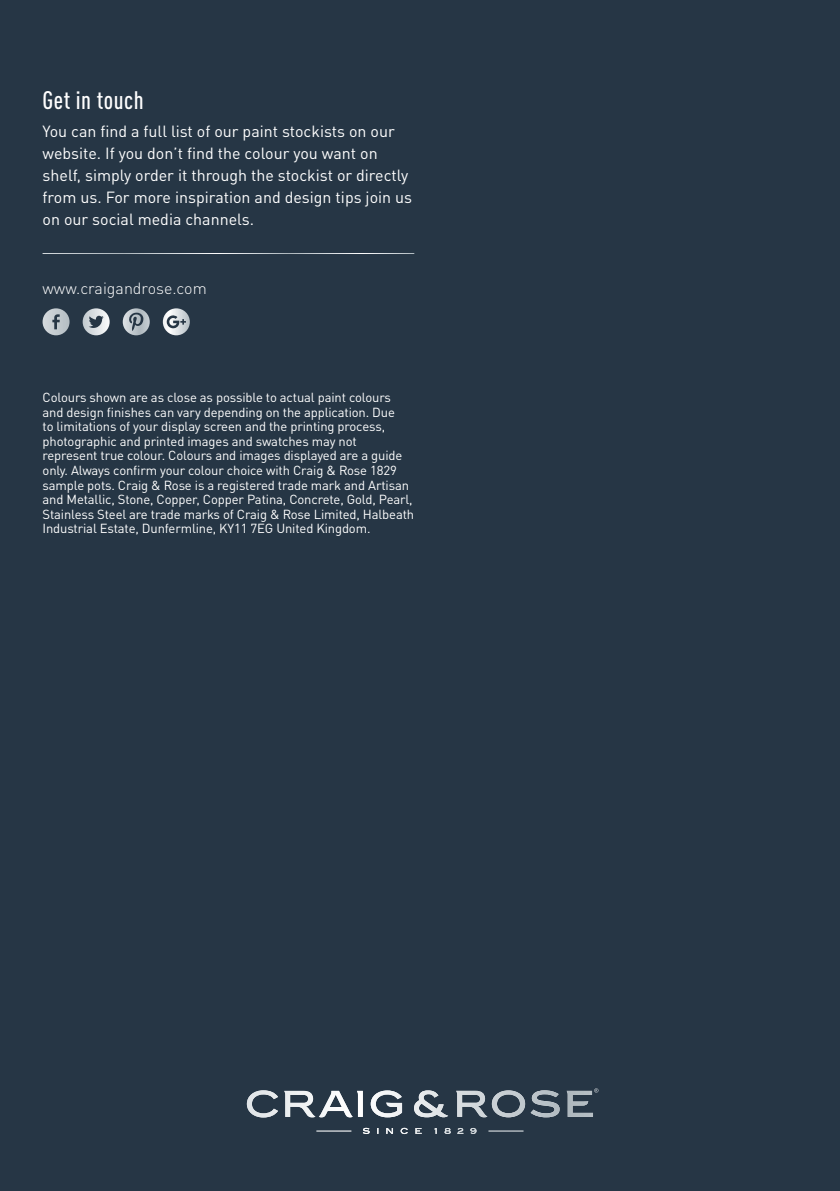
<style>
.page{position:relative;width:840px;height:1191px;background:#fff}
.page>*{position:absolute;margin:0;border:0;box-sizing:border-box;transform-origin:0 0}
.t1{font:500 condensed 25px "DINOT";letter-spacing:.02em;color:#fff}
.t2{font:16px/22px "DINOT";color:#fff}
.t3{font:300 16px "DINOT";color:#fff}
.t4{font:13px/14.6px "DINOT";letter-spacing:-.01em;color:#fff}
.t5{font:500 6px "DINOT";color:#fff}
</style>
<div class="page">
<div style="left:0;top:0;width:839px;height:1191px;background:#263645"></div>
<hr style="left:43px;top:253px;width:371px;height:1px;background:#fff">
<svg style="left:43px;top:308px;width:26px;height:27px"></svg>
<svg style="left:83px;top:308px;width:27px;height:27px"></svg>
<svg style="left:123px;top:308px;width:27px;height:27px"></svg>
<svg style="left:163px;top:308px;width:27px;height:27px"></svg>
<svg style="left:247px;top:1090px;width:345px;height:27px"></svg>
<h1 class="t1" style="left:43px;top:86px;width:102px">Get in touch</h1>
<p class="t2" style="left:43px;top:120px;width:371px">You can find a full list of our paint stockists on our website. If you don’t find the colour you want on shelf, simply order it through the stockist or directly from us. For more inspiration and design tips join us on our social media channels.</p>
<p class="t3" style="left:43px;top:278px;width:166px">www.craigandrose.com</p>
<p class="t4" style="left:43px;top:390px;width:373px">Colours shown are as close as possible to actual paint colours and design finishes can vary depending on the application. Due<br>to limitations of your display screen and the printing process, photographic and printed images and swatches may not represent true colour. Colours and images displayed are a guide only. Always confirm your colour choice with Craig &amp; Rose 1829 sample pots. Craig &amp; Rose is a registered trade mark and Artisan and Metallic, Stone, Copper, Copper Patina, Concrete, Gold, Pearl, Stainless Steel are trade marks of Craig &amp; Rose Limited, Halbeath Industrial Estate, Dunfermline, KY11 7EG United Kingdom.</p>
<p class="t5" style="left:593px;top:1086px;width:7px">®</p>
</div>
